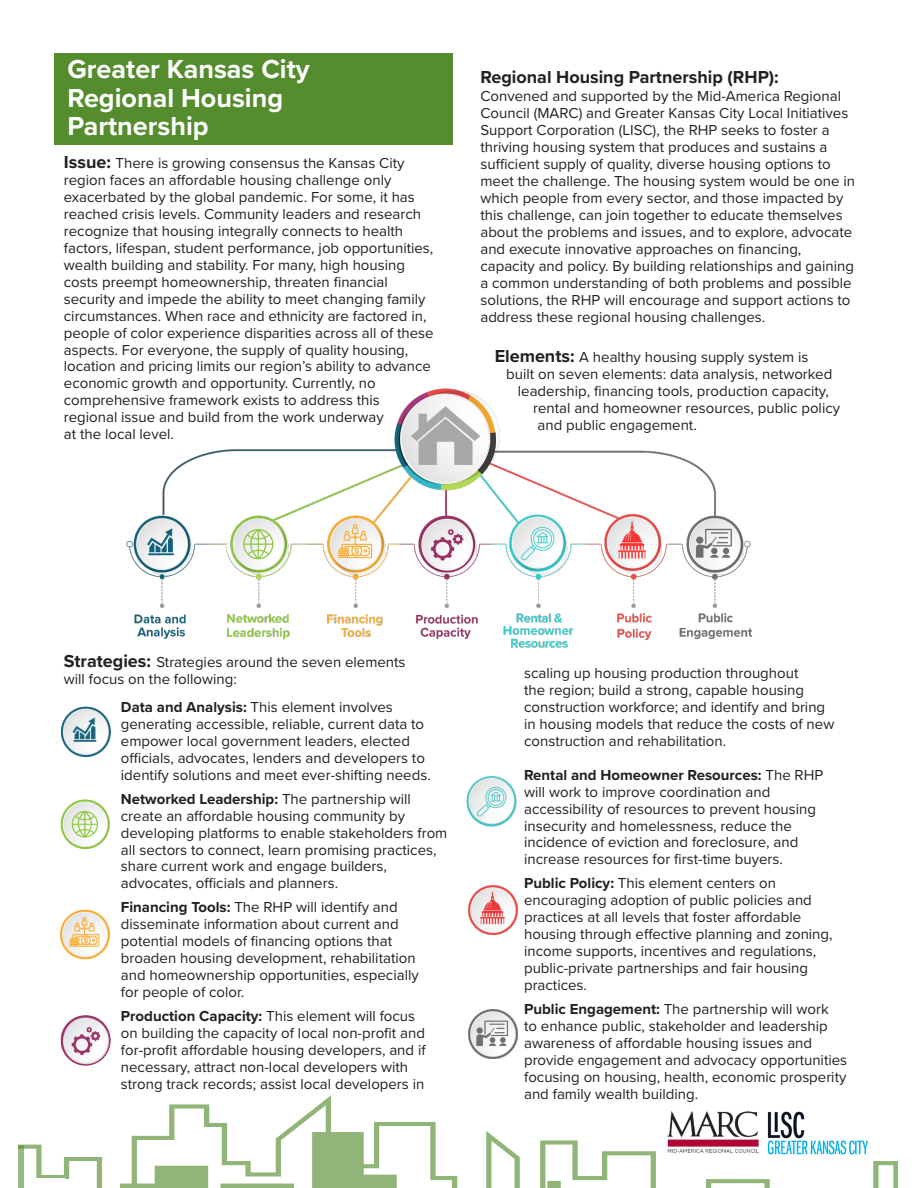
<style>
.page{position:relative;width:918px;height:1188px;background:#fff}
.page>*{position:absolute;margin:0;border:0;box-sizing:border-box;transform-origin:0 0}
.t1{font:700 27px/28.5px "Proxima Nova";color:#fff}
.t2{font:700 18px "Proxima Nova";color:#231f20}
.t3{font:15px/17px "Proxima Nova";color:#231f20}
.s1{font-weight:700;font-size:18px}
.s2{font-weight:700}
</style>
<div class="page">
<svg style="left:18px;top:1095px;width:880px;height:93px"></svg>
<img style="left:126px;top:388px;width:626px;height:260px">
<img style="left:666px;top:1109px;width:94px;height:46px">
<img style="left:60px;top:909px;width:50px;height:51px">
<img style="left:60px;top:799px;width:50px;height:51px">
<img style="left:60px;top:1015px;width:51px;height:51px">
<img style="left:60px;top:706px;width:51px;height:52px">
<img style="left:466px;top:776px;width:51px;height:51px">
<img style="left:469px;top:885px;width:49px;height:49px">
<img style="left:468px;top:1010px;width:49px;height:49px">
<img style="left:765px;top:1109px;width:106px;height:48px">
<div style="left:54px;top:53px;width:398px;height:92px;background:#548c2e"></div>
<div style="left:0;top:1179px;width:65px;height:9px;background:#fff"></div>
<svg style="left:18px;top:1145px;width:6px;height:43px"></svg>
<p class="t1" style="left:68px;top:54px;width:244px">Greater Kansas City<br>Regional Housing</p>
<p class="t1" style="left:68px;top:111px;width:143px">Partnership</p>
<p class="t3" style="left:64px;top:154px;width:371px"><span class="s1">Issue:</span> There is growing consensus the Kansas City region faces an affordable housing challenge only exacerbated by the global pandemic. For some, it has reached crisis levels. Community leaders and research recognize that housing integrally connects to health factors, lifespan, student performance, job opportunities, wealth building and stability. For many, high housing costs preempt homeownership, threaten financial security and impede the ability to meet changing family circumstances. When race and ethnicity are factored in, people of color experience disparities across all of these aspects. For everyone, the supply of quality housing, location and pricing limits our region’s ability to advance economic growth and opportunity. Currently, no comprehensive framework exists to address this regional issue and build from the work underway<br>at the local level.</p>
<p class="t2" style="left:480px;top:64px;width:300px">Regional Housing Partnership (RHP):</p>
<p class="t3" style="left:480px;top:87px;width:376px">Convened and supported by the Mid-America Regional Council (MARC) and Greater Kansas City Local Initiatives Support Corporation (LISC), the RHP seeks to foster a thriving housing system that produces and sustains a sufficient supply of quality, diverse housing options to meet the challenge. The housing system would be one in which people from every sector, and those impacted by this challenge, can join together to educate themselves about the problems and issues, and to explore, advocate and execute innovative approaches on financing, capacity and policy. By building relationships and gaining a common understanding of both problems and possible solutions, the RHP will encourage and support actions to address these regional housing challenges.</p>
<p class="t3" style="left:495px;top:348px;width:315px"><span class="s1">Elements:</span> A healthy housing supply system is</p>
<p class="t3" style="left:506px;top:365px;width:328px">built on seven elements: data analysis, networked</p>
<p class="t3" style="left:518px;top:382px;width:313px">leadership, financing tools, production capacity,</p>
<p class="t3" style="left:533px;top:399px;width:309px">rental and homeowner resources, public policy</p>
<p class="t3" style="left:538px;top:416px;width:161px">and public engagement.</p>
<p class="t3" style="left:64px;top:653px;width:343px"><span class="s1">Strategies:</span> Strategies around the seven elements will focus on the following:</p>
<p class="t3" style="left:121px;top:698px;width:311px"><span class="s2">Data and Analysis:</span> This element involves generating accessible, reliable, current data to empower local government leaders, elected officials, advocates, lenders and developers to identify solutions and meet ever-shifting needs.</p>
<p class="t3" style="left:121px;top:790px;width:328px"><span class="s2">Networked Leadership:</span> The partnership will create an affordable housing community by developing platforms to enable stakeholders from all sectors to connect, learn promising practices, share current work and engage builders, advocates, officials and planners.</p>
<p class="t3" style="left:121px;top:898px;width:299px"><span class="s2">Financing Tools:</span> The RHP will identify and disseminate information about current and potential models of financing options that broaden housing development, rehabilitation and homeownership opportunities, especially for people of color.</p>
<p class="t3" style="left:121px;top:1007px;width:306px"><span class="s2">Production Capacity:</span> This element will focus on building the capacity of local non-profit and for-profit affordable housing developers, and if necessary, attract non-local developers with</p>
<p class="t3" style="left:121px;top:1075px;width:305px">strong track records; assist local developers in</p>
<p class="t3" style="left:524px;top:664px;width:276px">scaling up housing production throughout</p>
<p class="t3" style="left:524px;top:681px;width:312px">the region; build a strong, capable housing construction workforce; and identify and bring in housing models that reduce the costs of new construction and rehabilitation.</p>
<p class="t3" style="left:524px;top:766px;width:301px"><span class="s2">Rental and Homeowner Resources:</span> The RHP will work to improve coordination and accessibility of resources to prevent housing insecurity and homelessness, reduce the incidence of eviction and foreclosure, and increase resources for first-time buyers.</p>
<p class="t3" style="left:524px;top:874px;width:310px"><span class="s2">Public Policy:</span> This element centers on encouraging adoption of public policies and practices at all levels that foster affordable housing through effective planning and zoning, income supports, incentives and regulations, public-private partnerships and fair housing practices.</p>
<p class="t3" style="left:524px;top:1000px;width:325px"><span class="s2">Public Engagement:</span> The partnership will work<br>to enhance public, stakeholder and leadership awareness of affordable housing issues and provide engagement and advocacy opportunities focusing on housing, health, economic prosperity and family wealth building.</p>
</div>
